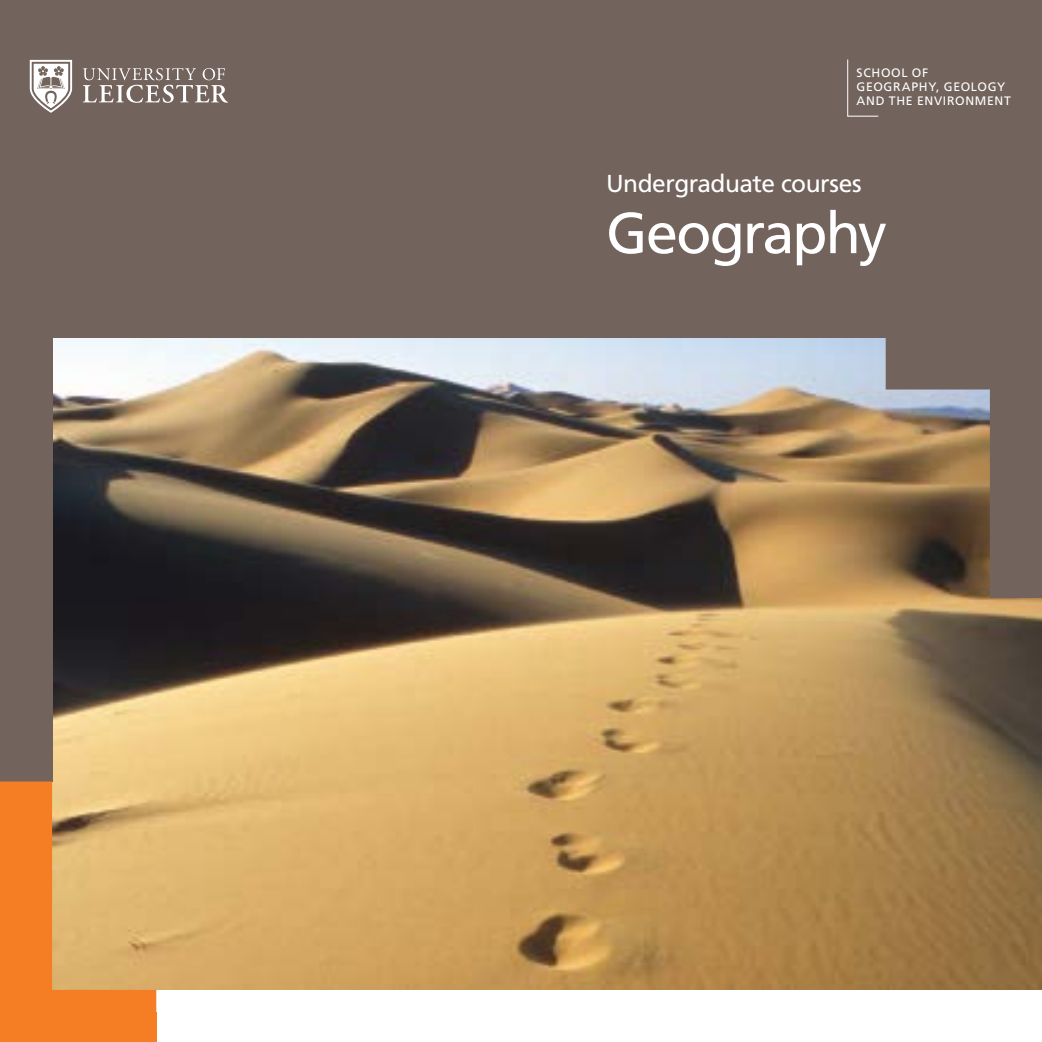
<style>
.page{position:relative;width:1042px;height:1042px;background:#fff}
.page>*{position:absolute;margin:0;border:0;box-sizing:border-box;transform-origin:0 0}
.t1{font:57.75px "Frutiger LT Std";letter-spacing:-.035em;color:#fff}
.t2{font:24.5px "Frutiger LT Std";letter-spacing:-.02em;color:#fff}
.t3{font:12.25px/14px "Frutiger LT Std";letter-spacing:.06em;color:#fff}
</style>
<div class="page">
<img style="left:228px;top:337px;width:814px;height:653px">
<div style="left:0;top:0;width:1042px;height:337px;background:#72635d"></div>
<svg style="left:847px;top:59px;width:32px;height:58px"></svg>
<svg style="left:885px;top:337px;width:127px;height:261px;background:#7b6755"></svg>
<div style="left:1012px;top:337px;width:30px;height:261px;background:#72635d"></div>
<svg style="left:0;top:59px;width:228px;height:983px"></svg>
<div style="left:886px;top:332px;width:156px;height:10px;background:#72635d"></div>
<p class="t3" style="left:856px;top:66px;width:156px">SCHOOL OF<br>GEOGRAPHY, GEOLOGY<br>AND THE ENVIRONMENT</p>
<h2 class="t2" style="left:606px;top:169px;width:257px">Undergraduate courses</h2>
<h1 class="t1" style="left:606px;top:199px;width:282px">Geography</h1>
</div>
